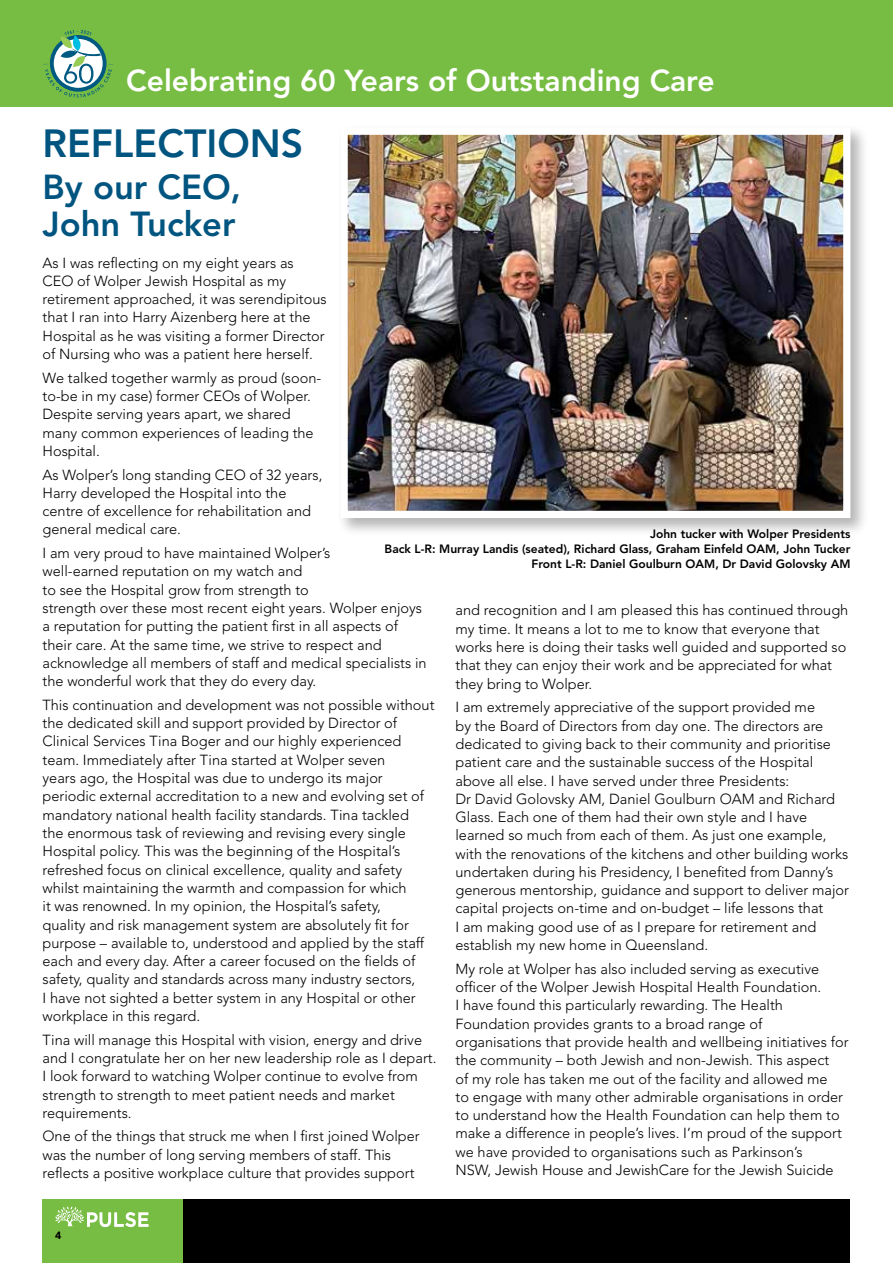
<style>
.page{position:relative;width:893px;height:1263px;background:#fff}
.page>*{position:absolute;margin:0;border:0;box-sizing:border-box;transform-origin:0 0}
.t1{font:800 39px "Avenir";color:#005580}
.t2{font:800 34.5px/37.5px "Avenir";color:#005580}
.t3{font:800 30px "Avenir";color:#fff}
.t4{font:300 14.55px/18.3px "Avenir";color:#000}
.t5{font:800 12px/15px "Avenir";color:#000;text-align:right}
.t6{font:900 10.5px "Avenir";color:#000}
</style>
<div class="page">
<div style="left:43px;top:1199px;width:807px;height:64px;background:#000"></div>
<div style="left:43px;top:1199px;width:140px;height:64px;background:#77bd43"></div>
<div style="left:0;top:0;width:893px;height:106px;background:#77bd43"></div>
<svg style="left:43px;top:30px;width:70px;height:68px"></svg>
<svg style="left:55px;top:1206px;width:94px;height:21px"></svg>
<div style="left:337px;top:124px;width:532px;height:412px;background:#000;opacity:.3"></div>
<img style="left:348px;top:136px;width:494px;height:374px">
<div style="left:340px;top:128px;width:510px;height:390px;border:7px solid #fff"></div>
<h3 class="t3" style="left:126px;top:68px;width:590px">Celebrating 60 Years of Outstanding Care</h3>
<h1 class="t1" style="left:43px;top:127px;width:262px">REFLECTIONS</h1>
<h2 class="t2" style="left:43px;top:171px;width:200px">By our CEO,<br>John Tucker</h2>
<p class="t4" style="left:43px;top:255px;width:286px">As I was reflecting on my eight years as CEO of Wolper Jewish Hospital as my retirement approached, it was serendipitous that I ran into Harry Aizenberg here at the Hospital as he was visiting a former Director of Nursing who was a patient here herself.</p>
<p class="t4" style="left:43px;top:370px;width:280px">We talked together warmly as proud (soon&shy;to-be in my case) former CEOs of Wolper.<br>Despite serving years apart, we shared many common experiences of leading the Hospital.</p>
<p class="t4" style="left:43px;top:466px;width:281px">As Wolper’s long standing CEO of 32 years, Harry developed the Hospital into the centre of excellence for rehabilitation and general medical care.</p>
<p class="t4" style="left:43px;top:545px;width:386px">I am very proud to have maintained Wolper’s<br>well-earned reputation on my watch and<br>to see the Hospital grow from strength to<br>strength over these most recent eight years. Wolper enjoys a reputation for putting the patient first in all aspects of their care. At the same time, we strive to respect and acknowledge all members of staff and medical specialists in the wonderful work that they do every day.</p>
<p class="t4" style="left:43px;top:697px;width:393px">This continuation and development was not possible without the dedicated skill and support provided by Director of Clinical Services Tina Boger and our highly experienced team. Immediately after Tina started at Wolper seven<br>years ago, the Hospital was due to undergo its major periodic external accreditation to a new and evolving set of mandatory national health facility standards. Tina tackled<br>the enormous task of reviewing and revising every single Hospital policy. This was the beginning of the Hospital’s refreshed focus on clinical excellence, quality and safety whilst maintaining the warmth and compassion for which<br>it was renowned. In my opinion, the Hospital’s safety,<br>quality and risk management system are absolutely fit for purpose – available to, understood and applied by the staff each and every day. After a career focused on the fields of safety, quality and standards across many industry sectors,<br>I have not sighted a better system in any Hospital or other workplace in this regard.</p>
<p class="t4" style="left:43px;top:1032px;width:395px">Tina will manage this Hospital with vision, energy and drive and I congratulate her on her new leadership role as I depart.<br>I look forward to watching Wolper continue to evolve from strength to strength to meet patient needs and market requirements.</p>
<p class="t4" style="left:43px;top:1128px;width:379px">One of the things that struck me when I first joined Wolper was the number of long serving members of staff. This reflects a positive workplace culture that provides support</p>
<p class="t5" style="left:385px;top:528px;width:467px">John tucker with Wolper Presidents<br>Back L-R: Murray Landis (seated), Richard Glass, Graham Einfeld OAM, John Tucker<br>Front L-R: Daniel Goulburn OAM, Dr David Golovsky AM</p>
<p class="t4" style="left:455px;top:602px;width:394px">and recognition and I am pleased this has continued through my time. It means a lot to me to know that everyone that works here is doing their tasks well guided and supported so that they can enjoy their work and be appreciated for what they bring to Wolper.</p>
<p class="t4" style="left:455px;top:699px;width:395px">I am extremely appreciative of the support provided me<br>by the Board of Directors from day one. The directors are dedicated to giving back to their community and prioritise patient care and the sustainable success of the Hospital above all else. I have served under three Presidents:<br>Dr David Golovsky AM, Daniel Goulburn OAM and Richard Glass. Each one of them had their own style and I have learned so much from each of them. As just one example, with the renovations of the kitchens and other building works undertaken during his Presidency, I benefited from Danny’s generous mentorship, guidance and support to deliver major capital projects on-time and on-budget – life lessons that<br>I am making good use of as I prepare for retirement and establish my new home in Queensland.</p>
<p class="t4" style="left:455px;top:961px;width:394px">My role at Wolper has also included serving as executive officer of the Wolper Jewish Hospital Health Foundation.<br>I have found this particularly rewarding. The Health Foundation provides grants to a broad range of organisations that provide health and wellbeing initiatives for the community – both Jewish and non-Jewish. This aspect<br>of my role has taken me out of the facility and allowed me<br>to engage with many other admirable organisations in order to understand how the Health Foundation can help them to make a difference in people’s lives. I’m proud of the support we have provided to organisations such as Parkinson’s<br>NSW, Jewish House and JewishCare for the Jewish Suicide</p>
<p class="t6" style="left:55px;top:1231px;width:8px">4</p>
</div>
